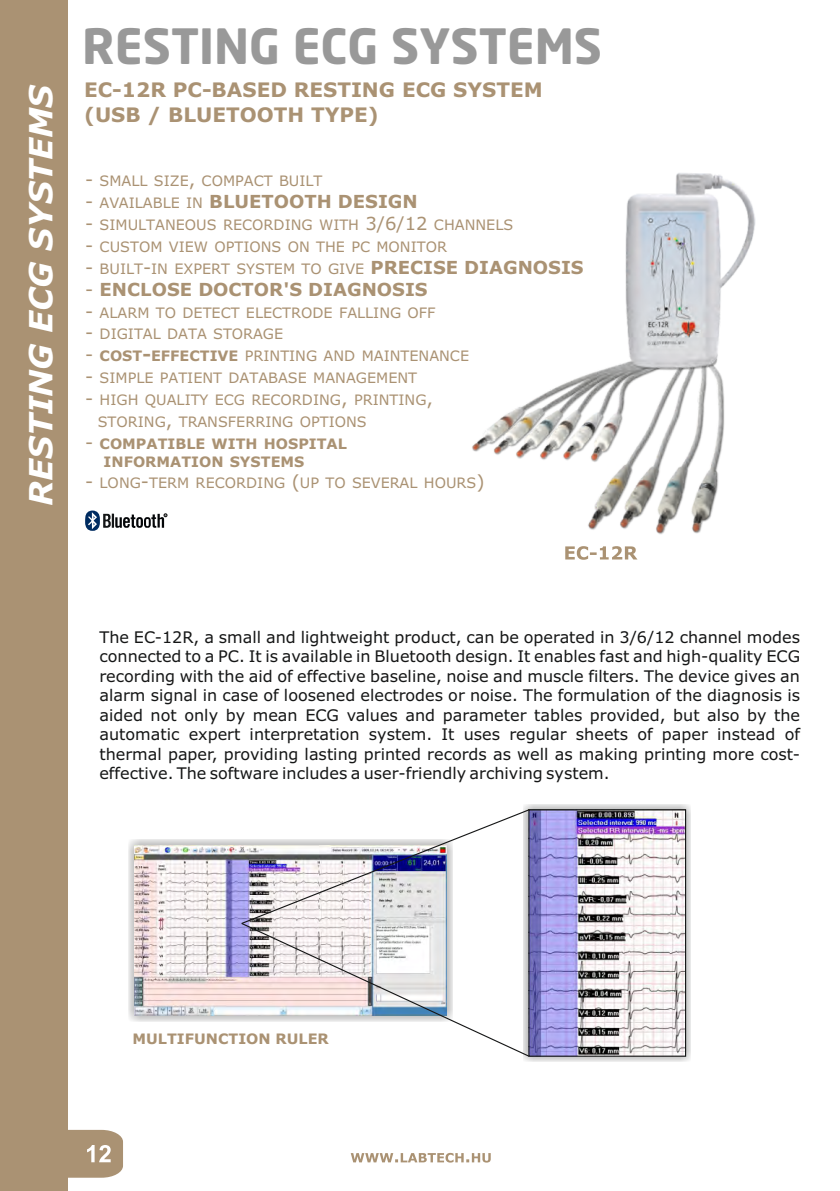
<style>
.page{position:relative;width:840px;height:1191px;background:#fff}
.page>*{position:absolute;margin:0;border:0;box-sizing:border-box;transform-origin:0 0}
.t1{font:700 48px "Neo Sans";color:#999}
.t2{font:italic 700 32px "Verdana";color:#fff}
.t3{font:700 20px/24.4px "Verdana";color:#aa9273}
.t4{font:700 18px "Verdana";color:#aa9273}
.t5{font:16px/19.4px "Verdana";color:#151616;text-align:justify}
.t6{font:14.4px/21.8px "Verdana";color:#aa9273}
.t7{font:700 14.4px/18.2px "Verdana";color:#aa9273}
.s1{font-size:18px}
.s2{font-weight:400}
.s3{font-weight:400;font-size:14.4px}
.s4{font-weight:700;font-size:18px}
.s5{font-weight:700}
.s6{font-weight:400;font-size:18px}
</style>
<div class="page">
<div style="left:523px;top:804px;width:167px;height:257px;background:#151616;opacity:.39"></div>
<img style="left:530px;top:811px;width:153px;height:243px">
<svg style="left:350px;top:1152px;width:140px;height:10px"></svg>
<div style="left:0;top:0;width:68px;height:1191px;background:#aa9273"></div>
<svg style="left:68px;top:1129px;width:55px;height:48px;background:#b49f84"></svg>
<img style="left:472px;top:173px;width:284px;height:362px">
<svg style="left:565px;top:546px;width:72px;height:14px"></svg>
<svg style="left:85px;top:510px;width:82px;height:21px"></svg>
<div style="left:128px;top:839px;width:324px;height:183px;background:#151616;opacity:.39"></div>
<img style="left:134px;top:845px;width:106px;height:171px">
<svg style="left:240px;top:808px;width:290px;height:249px"></svg>
<h2 class="t2" style="left:28px;top:505px;width:423px;rotate:-90deg">RESTING ECG SYSTEMS</h2>
<h1 class="t1" style="left:82px;top:28px;width:521px">RESTING ECG SYSTEMS</h1>
<p class="t3" style="left:84px;top:80px;width:460px">EC-12R PC-BASED RESTING ECG SYSTEM (USB / BLUETOOTH TYPE)</p>
<p class="t6" style="left:85px;top:171px;width:239px"><span class="s1">-</span> SMALL SIZE<span class="s1">,</span> COMPACT BUILT</p>
<p class="t4" style="left:85px;top:194px;width:334px"><span class="s2">-</span> <span class="s3">AVAILABLE IN</span> BLUETOOTH DESIGN</p>
<p class="t6" style="left:85px;top:215px;width:429px"><span class="s1">-</span> SIMULTANEOUS RECORDING WITH <span class="s1">3/6/12</span> CHANNELS</p>
<p class="t6" style="left:85px;top:237px;width:363px"><span class="s1">-</span> CUSTOM VIEW OPTIONS ON THE PC MONITOR</p>
<p class="t6" style="left:85px;top:259px;width:500px"><span class="s1">-</span> BUILT<span class="s1">-</span>IN EXPERT SYSTEM TO GIVE <span class="s4">PRECISE DIAGNOSIS</span></p>
<p class="t4" style="left:85px;top:282px;width:344px"><span class="s2">-</span> ENCLOSE DOCTOR'S DIAGNOSIS</p>
<p class="t6" style="left:85px;top:303px;width:352px"><span class="s1">-</span> ALARM TO DETECT ELECTRODE FALLING OFF</p>
<p class="t6" style="left:85px;top:324px;width:199px"><span class="s1">-</span> DIGITAL DATA STORAGE</p>
<p class="t6" style="left:85px;top:346px;width:385px"><span class="s1">-</span> <span class="s5">COST</span><span class="s4">-</span><span class="s5">EFFECTIVE</span> PRINTING AND MAINTENANCE</p>
<p class="t6" style="left:85px;top:368px;width:333px"><span class="s1">-</span> SIMPLE PATIENT DATABASE MANAGEMENT</p>
<p class="t6" style="left:98px;top:390px;width:336px;text-indent:-13px"><span class="s1">-</span> HIGH QUALITY ECG RECORDING<span class="s1">,</span> PRINTING<span class="s1">,<br></span>STORING<span class="s1">,</span> TRANSFERRING OPTIONS</p>
<p class="t7" style="left:103px;top:436px;width:245px;text-indent:-18px"><span class="s6">-</span> COMPATIBLE WITH HOSPITAL<br>INFORMATION SYSTEMS</p>
<p class="t6" style="left:85px;top:473px;width:401px"><span class="s1">-</span> LONG<span class="s1">-</span>TERM RECORDING <span class="s1">(</span>UP TO SEVERAL HOURS<span class="s1">)</span></p>
<p class="t5" style="left:99px;top:628px;width:701px">The EC-12R, a small and lightweight product, can be operated in 3/6/12 channel modes connected to a PC. It is available in Bluetooth design. It enables fast and high-quality ECG recording with the aid of effective baseline, noise and muscle filters. The device gives an alarm signal in case of loosened electrodes or noise. The formulation of the diagnosis is aided not only by mean ECG values and parameter tables provided, but also by the automatic expert interpretation system. It uses regular sheets of paper instead of thermal paper, providing lasting printed records as well as making printing more cost&shy;effective. The software includes a user-friendly archiving system.</p>
<p class="t7" style="left:132px;top:1030px;width:198px">MULTIFUNCTION RULER</p>
</div>
